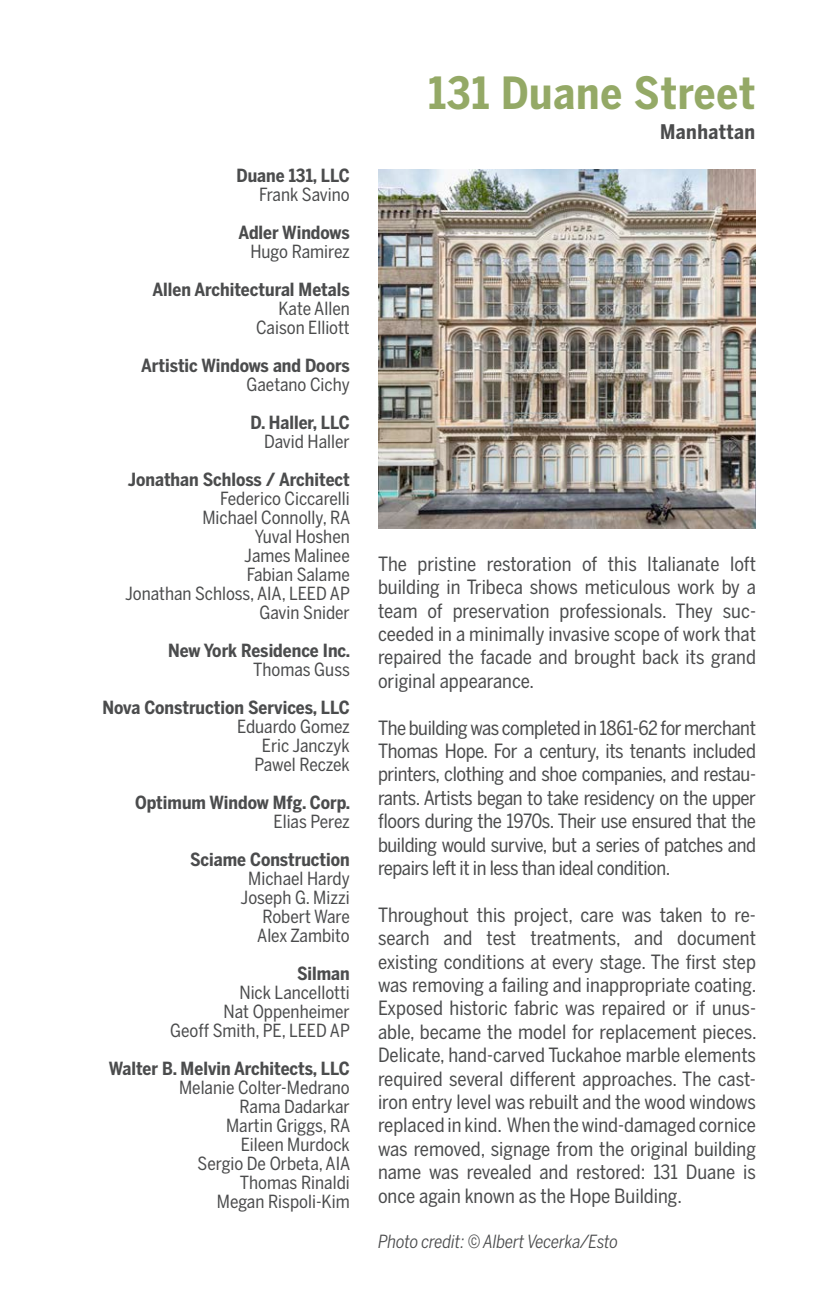
<style>
.page{position:relative;width:828px;height:1296px;background:#fff}
.page>*{position:absolute;margin:0;border:0;box-sizing:border-box;transform-origin:0 0}
.t1{font:700 44px "Benton Sans Cond";letter-spacing:.02em;color:#94a966}
.t2{font:700 20px "Benton Sans Cond";letter-spacing:.02em;color:#4b4c4d}
.t3{font:19.6px/23.4px "Benton Sans Cond";color:#4b4c4d;text-align:justify}
.t4{font:18px "Benton Sans Cond";color:#4b4c4d}
.t5{font:700 18px "Benton Sans Cond";color:#4b4c4d}
.t6{font:italic 18px "Benton Sans Cond";letter-spacing:-.01em;color:#4b4c4d}
</style>
<div class="page">
<img style="left:378px;top:169px;width:378px;height:359px">
<p class="t5" style="left:237px;top:165px;width:115px">Duane 131, LLC</p>
<p class="t4" style="left:259px;top:184px;width:92px">Frank Savino</p>
<p class="t5" style="left:238px;top:222px;width:113px">Adler Windows</p>
<p class="t4" style="left:250px;top:241px;width:101px">Hugo Ramirez</p>
<p class="t5" style="left:152px;top:279px;width:199px">Allen Architectural Metals</p>
<p class="t4" style="left:278px;top:298px;width:73px">Kate Allen</p>
<p class="t4" style="left:256px;top:317px;width:95px">Caison Elliott</p>
<p class="t5" style="left:141px;top:355px;width:210px">Artistic Windows and Doors</p>
<p class="t4" style="left:246px;top:374px;width:105px">Gaetano Cichy</p>
<p class="t5" style="left:250px;top:412px;width:101px">D. Haller, LLC</p>
<p class="t4" style="left:264px;top:431px;width:87px">David Haller</p>
<p class="t5" style="left:128px;top:469px;width:223px">Jonathan Schloss / Architect</p>
<p class="t4" style="left:220px;top:488px;width:131px">Federico Ciccarelli</p>
<p class="t4" style="left:202px;top:507px;width:150px">Michael Connolly, RA</p>
<p class="t4" style="left:255px;top:526px;width:97px">Yuval Hoshen</p>
<p class="t4" style="left:244px;top:545px;width:107px">James Malinee</p>
<p class="t4" style="left:247px;top:564px;width:105px">Fabian Salame</p>
<p class="t4" style="left:125px;top:583px;width:226px">Jonathan Schloss, AIA, LEED AP</p>
<p class="t4" style="left:259px;top:602px;width:92px">Gavin Snider</p>
<p class="t5" style="left:168px;top:640px;width:184px">New York Residence Inc.</p>
<p class="t4" style="left:253px;top:659px;width:98px">Thomas Guss</p>
<p class="t5" style="left:103px;top:697px;width:249px">Nova Construction Services, LLC</p>
<p class="t4" style="left:237px;top:716px;width:114px">Eduardo Gomez</p>
<p class="t4" style="left:262px;top:735px;width:89px">Eric Janczyk</p>
<p class="t4" style="left:255px;top:754px;width:97px">Pawel Reczek</p>
<p class="t5" style="left:135px;top:792px;width:217px">Optimum Window Mfg. Corp.</p>
<p class="t4" style="left:274px;top:811px;width:78px">Elias Perez</p>
<p class="t5" style="left:190px;top:849px;width:161px">Sciame Construction</p>
<p class="t4" style="left:248px;top:868px;width:103px">Michael Hardy</p>
<p class="t4" style="left:241px;top:887px;width:111px">Joseph G. Mizzi</p>
<p class="t4" style="left:263px;top:906px;width:89px">Robert Ware</p>
<p class="t4" style="left:257px;top:925px;width:94px">Alex Zambito</p>
<p class="t5" style="left:297px;top:963px;width:54px">Silman</p>
<p class="t4" style="left:239px;top:982px;width:112px">Nick Lancellotti</p>
<p class="t4" style="left:224px;top:1001px;width:128px">Nat Oppenheimer</p>
<p class="t4" style="left:170px;top:1020px;width:181px">Geoff Smith, PE, LEED AP</p>
<p class="t5" style="left:109px;top:1058px;width:243px">Walter B. Melvin Architects, LLC</p>
<p class="t4" style="left:179px;top:1077px;width:172px">Melanie Colter-Medrano</p>
<p class="t4" style="left:240px;top:1096px;width:112px">Rama Dadarkar</p>
<p class="t4" style="left:226px;top:1115px;width:126px">Martin Griggs, RA</p>
<p class="t4" style="left:241px;top:1134px;width:111px">Eileen Murdock</p>
<p class="t4" style="left:198px;top:1153px;width:154px">Sergio De Orbeta, AIA</p>
<p class="t4" style="left:240px;top:1172px;width:111px">Thomas Rinaldi</p>
<p class="t4" style="left:217px;top:1191px;width:134px">Megan Rispoli-Kim</p>
<p class="t1" style="left:428px;top:67px;width:328px">131 Duane Street</p>
<p class="t2" style="left:660px;top:120px;width:97px">Manhattan</p>
<p class="t3" style="left:378px;top:552px;width:380px">The pristine restoration of this Italianate loft building in Tribeca shows meticulous work by a team of preservation professionals. They suc&shy;ceeded in a minimally invasive scope of work that repaired the facade and brought back its grand original appearance.</p>
<p class="t3" style="left:378px;top:716px;width:380px">The building was completed in 1861-62 for merchant Thomas Hope. For a century, its tenants included printers, clothing and shoe companies, and restau&shy;rants. Artists began to take residency on the upper floors during the 1970s. Their use ensured that the building would survive, but a series of patches and repairs left it in less than ideal condition.</p>
<p class="t3" style="left:378px;top:903px;width:380px">Throughout this project, care was taken to re&shy;search and test treatments, and document existing conditions at every stage. The first step was removing a failing and inappropriate coating.<br>Exposed historic fabric was repaired or if unus&shy;able, became the model for replacement pieces.<br>Delicate, hand-carved Tuckahoe marble elements required several different approaches. The cast&shy;iron entry level was rebuilt and the wood windows replaced in kind. When the wind-damaged cornice was removed, signage from the original building name was revealed and restored: 131 Duane is once again known as the Hope Building.</p>
<p class="t6" style="left:378px;top:1231px;width:242px">Photo credit: © Albert Vecerka/Esto</p>
</div>
